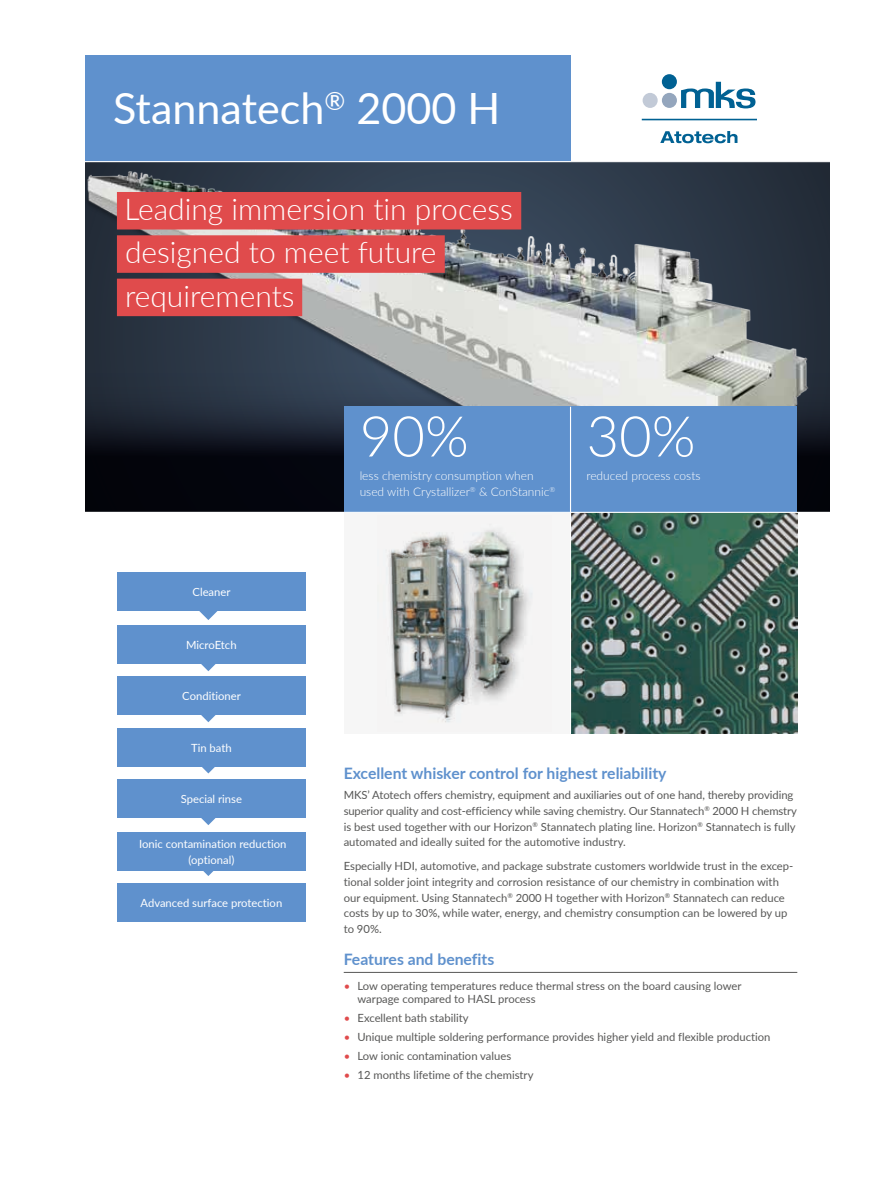
<style>
.page{position:relative;width:893px;height:1191px;background:#fff}
.page>*{position:absolute;margin:0;border:0;box-sizing:border-box;transform-origin:0 0}
.t1{font:300 56.25px "Lato";color:#fff}
.t2{font:43.2px "Lato";color:#fff}
.t3{font:300 30px/43.3px "Lato";color:#fff}
.t4{font:700 15.75px "Lato";color:#5f91cd}
.t5{font:300 12px/15.8px "Lato";color:#fff}
.t6{font:11.25px/15.8px "Lato";color:#575756}
.t7{font:11.25px/15.8px "Lato";color:#fff;text-align:center}
.s1{color:#e04b4c}
</style>
<div class="page">
<svg style="left:85px;top:162px;width:744px;height:175px;background:#2c3644"></svg>
<div style="left:85px;top:337px;width:744px;height:175px;background:linear-gradient(to bottom,#2c3746,#000001)"></div>
<img style="left:85px;top:172px;width:724px;height:383px">
<hr style="left:344px;top:972px;width:453px;height:1px;background:#575756">
<div style="left:117px;top:192px;width:404px;height:37px;background:#e04b4c"></div>
<div style="left:117px;top:235px;width:328px;height:38px;background:#e04b4c"></div>
<div style="left:117px;top:279px;width:185px;height:37px;background:#e04b4c"></div>
<div style="left:85px;top:55px;width:485px;height:107px;background:#5f91cd"></div>
<hr style="left:85px;top:161px;width:744px;height:1px;background:#fff">
<div style="left:570px;top:407px;width:227px;height:106px;background:#5f91cd"></div>
<img style="left:571px;top:513px;width:226px;height:220px">
<div style="left:344px;top:407px;width:226px;height:106px;background:#5f91cd"></div>
<div style="left:344px;top:513px;width:226px;height:220px;background:#f6f6f6"></div>
<img style="left:388px;top:530px;width:144px;height:192px">
<hr style="left:85px;top:512px;width:744px;height:1px;background:#fff">
<hr style="left:570px;top:407px;width:1px;height:326px;background:#fff">
<svg style="left:183px;top:870px;width:51px;height:6px"></svg>
<svg style="left:201px;top:818px;width:15px;height:7px"></svg>
<div style="left:117px;top:779px;width:189px;height:39px;background:#5f91cd"></div>
<svg style="left:183px;top:610px;width:51px;height:10px"></svg>
<svg style="left:201px;top:664px;width:15px;height:7px"></svg>
<div style="left:117px;top:572px;width:189px;height:38px;background:#5f91cd"></div>
<div style="left:117px;top:625px;width:189px;height:39px;background:#5f91cd"></div>
<svg style="left:201px;top:715px;width:15px;height:7px"></svg>
<div style="left:117px;top:676px;width:189px;height:39px;background:#5f91cd"></div>
<svg style="left:183px;top:766px;width:51px;height:7px"></svg>
<div style="left:117px;top:728px;width:189px;height:38px;background:#5f91cd"></div>
<div style="left:117px;top:832px;width:189px;height:38px;background:#5f91cd"></div>
<div style="left:117px;top:883px;width:189px;height:39px;background:#5f91cd"></div>
<hr style="left:642px;top:119px;width:115px;height:1px;background:#006193">
<svg style="left:660px;top:131px;width:77px;height:12px"></svg>
<div style="left:662px;top:74px;width:15px;height:15px;background:#006193;border-radius:50%"></div>
<div style="left:662px;top:93px;width:15px;height:15px;background:#94a6bd;border-radius:50%"></div>
<div style="left:643px;top:93px;width:15px;height:15px;background:#c2cad7;border-radius:50%"></div>
<svg style="left:681px;top:82px;width:74px;height:26px"></svg>
<h2 class="t2" style="left:113px;top:78px;width:389px">Stannatech<sup>®</sup> 2000 H</h2>
<h3 class="t3" style="left:124px;top:186px;width:390px">Leading immersion tin process designed to meet future requirements</h3>
<p class="t7" style="left:193px;top:583px;width:40px">Cleaner</p>
<p class="t7" style="left:186px;top:637px;width:52px">MicroEtch</p>
<p class="t7" style="left:182px;top:688px;width:60px">Conditioner</p>
<p class="t7" style="left:191px;top:739px;width:42px">Tin bath</p>
<h1 class="t1" style="left:360px;top:397px;width:111px">90%</h1>
<p class="t5" style="left:360px;top:467px;width:197px">less chemistry consumption when used with Crystallizer<sup>®</sup> &amp; ConStannic<sup>®</sup></p>
<h1 class="t1" style="left:586px;top:397px;width:111px">30%</h1>
<p class="t5" style="left:586px;top:467px;width:116px">reduced process costs</p>
<p class="t7" style="left:181px;top:791px;width:63px">Special rinse</p>
<p class="t7" style="left:139px;top:835px;width:149px">Ionic contamination reduction (optional)</p>
<p class="t7" style="left:141px;top:895px;width:143px">Advanced surface protection</p>
<h3 class="t4" style="left:344px;top:762px;width:324px">Excellent whisker control for highest reliability</h3>
<p class="t6" style="left:344px;top:786px;width:455px">MKS’ Atotech offers chemistry, equipment and auxiliaries out of one hand, thereby providing superior quality and cost-efficiency while saving chemistry. Our Stannatech<sup>®</sup> 2000 H chemstry is best used together with our Horizon<sup>®</sup> Stannatech plating line. Horizon<sup>®</sup> Stannatech is fully automated and ideally suited for the automotive industry.</p>
<p class="t6" style="left:344px;top:857px;width:451px">Especially HDI, automotive, and package substrate customers worldwide trust in the excep&shy;tional solder joint integrity and corrosion resistance of our chemistry in combination with our equipment. Using Stannatech<sup>®</sup> 2000 H together with Horizon<sup>®</sup> Stannatech can reduce costs by up to 30%, while water, energy, and chemistry consumption can be lowered by up to 90%.</p>
<h3 class="t4" style="left:344px;top:947px;width:152px">Features and benefits</h3>
<p class="t6" style="left:358px;top:978px;width:385px;line-height:13.5px;text-indent:-14px"><span class="s1">•</span> Low operating temperatures reduce thermal stress on the board causing lower warpage compared to HASL process</p>
<p class="t6" style="left:344px;top:1009px;width:126px"><span class="s1">•</span> Excellent bath stability</p>
<p class="t6" style="left:344px;top:1028px;width:428px"><span class="s1">•</span> Unique multiple soldering performance provides higher yield and flexible production</p>
<p class="t6" style="left:344px;top:1047px;width:169px"><span class="s1">•</span> Low ionic contamination values</p>
<p class="t6" style="left:344px;top:1066px;width:191px"><span class="s1">•</span> 12 months lifetime of the chemistry</p>
</div>
